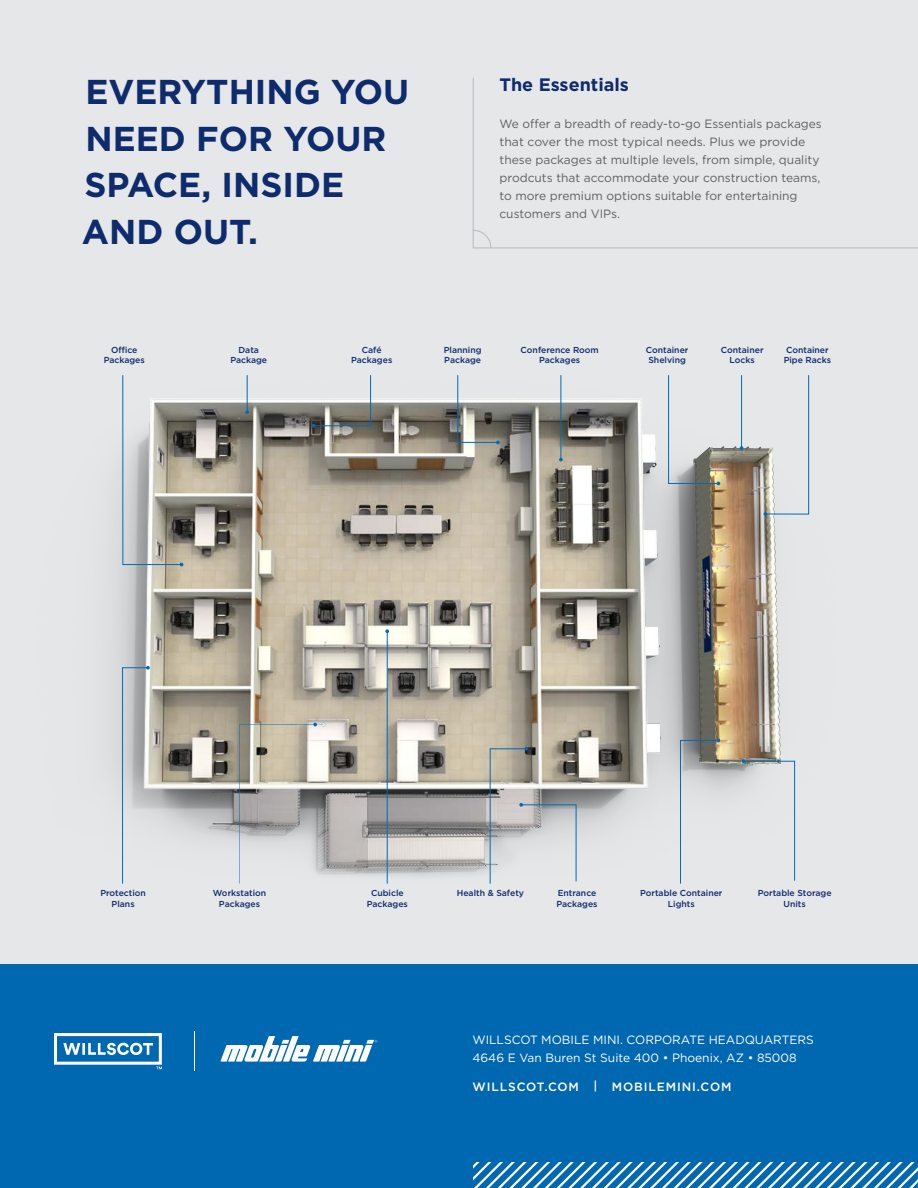
<style>
.page{position:relative;width:918px;height:1188px;background:#fff}
.page>*{position:absolute;margin:0;border:0;box-sizing:border-box;transform-origin:0 0}
.t1{font:700 34.5px "Gotham";color:#0d2b6d}
.t2{font:700 18px "Gotham";color:#0d2b6d}
.t3{font:12px/18px "Gotham";color:#5f5f62}
.t4{font:12px "Gotham";color:#fff}
.t5{font:500 12px "Gotham";letter-spacing:.075em;color:#fff}
.t6{font:500 8.7px/10.4px "Gotham";color:#0d2b6d;text-align:center}
</style>
<div class="page">
<div style="left:0;top:0;width:918px;height:963px;background:#e6e7e9"></div>
<div style="left:0;top:964px;width:918px;height:224px;background:#0067b1"></div>
<img style="left:111px;top:377px;width:699px;height:507px">
<svg style="left:122px;top:666px;width:28px;height:218px"></svg>
<svg style="left:122px;top:375px;width:61px;height:191px"></svg>
<hr style="left:247px;top:375px;width:1px;height:37px;background:#006bb6">
<svg style="left:245px;top:410px;width:4px;height:4px"></svg>
<svg style="left:457px;top:375px;width:43px;height:69px"></svg>
<hr style="left:561px;top:375px;width:1px;height:85px;background:#006bb6">
<hr style="left:741px;top:375px;width:1px;height:73px;background:#006bb6">
<svg style="left:668px;top:375px;width:52px;height:110px"></svg>
<svg style="left:764px;top:375px;width:45px;height:141px"></svg>
<svg style="left:680px;top:739px;width:40px;height:145px"></svg>
<svg style="left:742px;top:759px;width:53px;height:122px"></svg>
<svg style="left:312px;top:375px;width:59px;height:53px"></svg>
<svg style="left:490px;top:747px;width:87px;height:137px"></svg>
<hr style="left:387px;top:631px;width:1px;height:253px;background:#006bb6">
<svg style="left:385px;top:629px;width:4px;height:4px"></svg>
<svg style="left:239px;top:723px;width:86px;height:161px"></svg>
<svg style="left:473px;top:1162px;width:445px;height:26px"></svg>
<svg style="left:472px;top:78px;width:446px;height:171px"></svg>
<svg style="left:472px;top:229px;width:20px;height:20px"></svg>
<svg style="left:54px;top:1033px;width:108px;height:36px"></svg>
<hr style="left:194px;top:1031px;width:1px;height:40px;background:#fff">
<svg style="left:220px;top:1036px;width:157px;height:26px"></svg>
<p class="t1" style="left:85px;top:69px;width:325px">EVERYTHING YOU</p>
<p class="t1" style="left:85px;top:116px;width:303px">NEED FOR YOUR</p>
<p class="t1" style="left:84px;top:162px;width:261px">SPACE, INSIDE</p>
<p class="t1" style="left:82px;top:209px;width:178px">AND OUT.</p>
<p class="t2" style="left:500px;top:73px;width:131px">The Essentials</p>
<p class="t3" style="left:499px;top:115px;width:324px">We offer a breadth of ready-to-go Essentials packages that cover the most typical needs. Plus we provide these packages at multiple levels, from simple, quality prodcuts that accommodate your construction teams, to more premium options suitable for entertaining customers and VIPs.</p>
<p class="t6" style="left:111px;top:344px;width:28px">Office</p>
<p class="t6" style="left:104px;top:355px;width:43px">Packages</p>
<p class="t6" style="left:239px;top:344px;width:22px">Data</p>
<p class="t6" style="left:230px;top:355px;width:38px">Package</p>
<p class="t6" style="left:362px;top:344px;width:21px">Café</p>
<p class="t6" style="left:351px;top:355px;width:43px">Packages</p>
<p class="t6" style="left:444px;top:344px;width:39px">Planning</p>
<p class="t6" style="left:444px;top:355px;width:38px">Package</p>
<p class="t6" style="left:521px;top:344px;width:80px">Conference Room</p>
<p class="t6" style="left:539px;top:355px;width:43px">Packages</p>
<p class="t6" style="left:646px;top:344px;width:44px">Container</p>
<p class="t6" style="left:648px;top:355px;width:39px">Shelving</p>
<p class="t6" style="left:721px;top:344px;width:44px">Container</p>
<p class="t6" style="left:730px;top:355px;width:27px">Locks</p>
<p class="t6" style="left:786px;top:344px;width:44px">Container</p>
<p class="t6" style="left:784px;top:355px;width:49px">Pipe Racks</p>
<p class="t6" style="left:100px;top:888px;width:47px">Protection</p>
<p class="t6" style="left:112px;top:898px;width:25px">Plans</p>
<p class="t6" style="left:213px;top:888px;width:55px">Workstation</p>
<p class="t6" style="left:219px;top:898px;width:43px">Packages</p>
<p class="t6" style="left:371px;top:888px;width:34px">Cubicle</p>
<p class="t6" style="left:367px;top:898px;width:43px">Packages</p>
<p class="t6" style="left:457px;top:888px;width:69px">Health &amp; Safety</p>
<p class="t6" style="left:558px;top:888px;width:40px">Entrance</p>
<p class="t6" style="left:557px;top:898px;width:43px">Packages</p>
<p class="t6" style="left:640px;top:888px;width:84px">Portable Container<br>Lights</p>
<p class="t6" style="left:758px;top:888px;width:75px">Portable Storage<br>Units</p>
<p class="t4" style="left:472px;top:1032px;width:343px">WILLSCOT MOBILE MINI. CORPORATE HEADQUARTERS</p>
<p class="t4" style="left:472px;top:1050px;width:326px">4646 E Van Buren St Suite 400 • Phoenix, AZ • 85008</p>
<p class="t5" style="left:472px;top:1079px;width:261px">WILLSCOT.COM | MOBILEMINI.COM</p>
</div>
